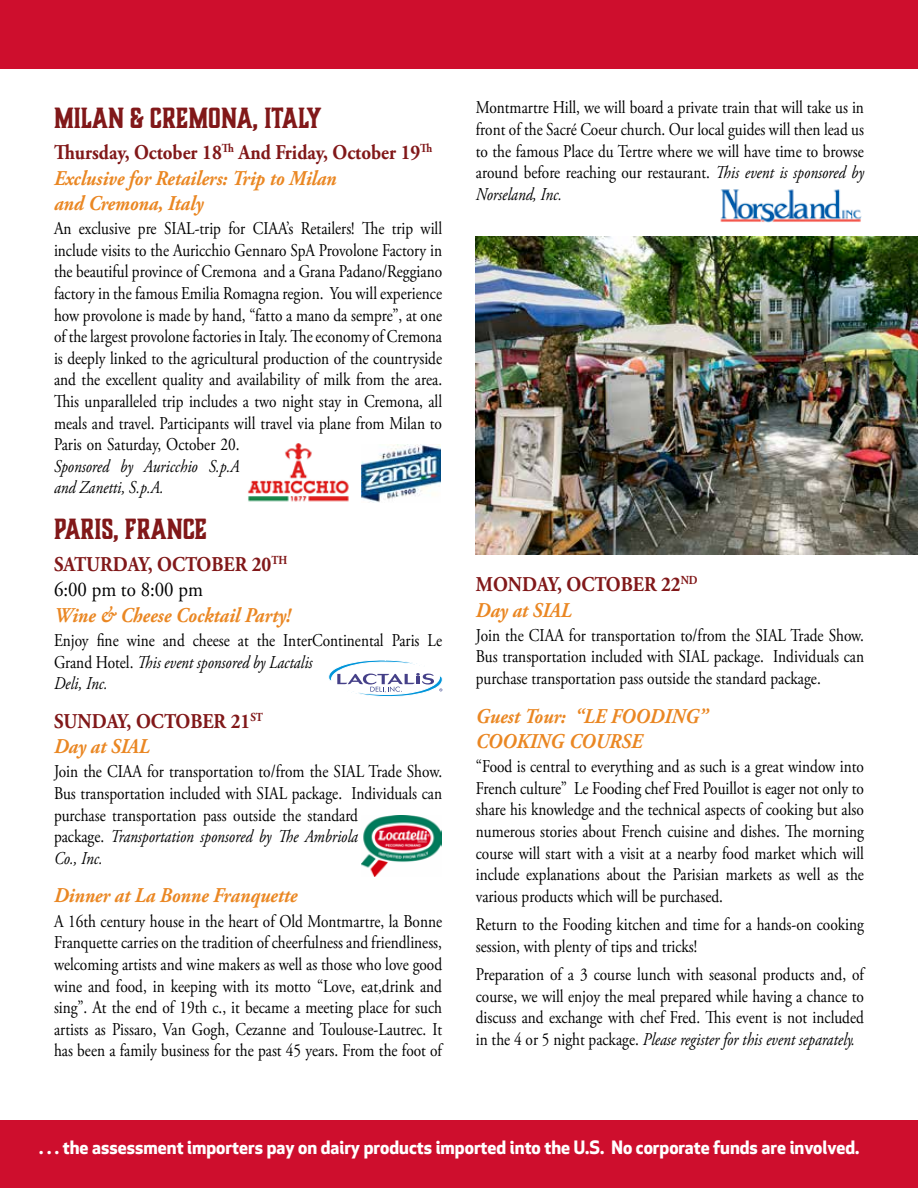
<style>
.page{position:relative;width:918px;height:1188px;background:#fff}
.page>*{position:absolute;margin:0;border:0;box-sizing:border-box;transform-origin:0 0}
.t1{font:700 27px "Boucherie Block";color:#811819}
.t2{font:italic 700 21px/25.2px "Adobe Garamond Pro";color:#ea8723;scale:.9 1}
.t3{font:700 21px/25.2px "Adobe Garamond Pro";color:#811819;scale:.9 1}
.t4{font:18px/21.6px "Adobe Garamond Pro";color:#000;text-align:justify;scale:.85 1}
.t5{font:700 18px "Apex New";color:#fff}
.t6{font:italic 18px/21.6px "Adobe Garamond Pro";color:#000;scale:.85 1}
.s1{font-style:normal;color:#811819}
.s2{font-weight:400;color:#000}
.s3{font-style:italic}
.s4{font-style:italic;color:#ea8723}
</style>
<div class="page">
<div style="left:0;top:0;width:918px;height:68px;background:#ce0e2d"></div>
<div style="left:0;top:1120px;width:918px;height:68px;background:#ce0e2d"></div>
<svg style="left:329px;top:660px;width:113px;height:37px"></svg>
<img style="left:361px;top:815px;width:81px;height:62px">
<img style="left:720px;top:189px;width:142px;height:34px">
<img style="left:248px;top:444px;width:101px;height:58px">
<img style="left:362px;top:444px;width:78px;height:58px">
<img style="left:476px;top:237px;width:442px;height:317px">
<h1 class="t1" style="left:54px;top:100px;width:269px">MILAN &amp; CREMONA, ITALY</h1>
<p class="t2" style="left:54px;top:141px;width:422px"><span class="s1">Thursday, October 18</span><sup>Th</sup> <span class="s1">And Friday, October 19</span><sup>Th<br></sup>Exclusive for Retailers: Trip to Milan<br>and Cremona, Italy</p>
<p class="t4" style="left:54px;top:218px;width:458px">An exclusive pre SIAL-trip for CIAA’s Retailers! The trip will include visits to the Auricchio Gennaro SpA Provolone Factory in the beautiful province of Cremona and a Grana Padano/Reggiano factory in the famous Emilia Romagna region. You will experience how provolone is made by hand, “fatto a mano da sempre”, at one of the largest provolone factories in Italy. The economy of Cremona is deeply linked to the agricultural production of the countryside and the excellent quality and availability of milk from the area.<br>This unparalleled trip includes a two night stay in Cremona, all meals and travel. Participants will travel via plane from Milan to Paris on Saturday, October 20.</p>
<p class="t6" style="left:54px;top:456px;width:220px">Sponsored by Auricchio S.p.A and Zanetti, S.p.A.</p>
<h1 class="t1" style="left:54px;top:511px;width:155px">PARIS, FRANCE</h1>
<p class="t3" style="left:54px;top:552px;width:261px">SATURDAY, OCTOBER 20<sup>TH<br></sup><span class="s2">6:00 pm to 8:00 pm</span></p>
<p class="t2" style="left:54px;top:603px;width:265px">Wine &amp; Cheese Cocktail Party!</p>
<p class="t4" style="left:54px;top:630px;width:458px;text-align:left">Enjoy fine wine and cheese at the InterContinental Paris Le<br>Grand Hotel. <span class="s3">This event sponsored by Lactalis<br>Deli, Inc.</span></p>
<p class="t3" style="left:54px;top:709px;width:234px">SUNDAY, OCTOBER 21<sup>ST<br></sup><span class="s4">Day at SIAL</span></p>
<p class="t4" style="left:54px;top:761px;width:458px;text-align:left">Join the CIAA for transportation to/from the SIAL Trade Show.<br>Bus transportation included with SIAL package. Individuals can purchase transportation pass outside the standard<br>package. <span class="s3">Transportation sponsored by The Ambriola<br>Co., Inc.</span></p>
<p class="t2" style="left:54px;top:884px;width:272px">Dinner at La Bonne Franquette</p>
<p class="t4" style="left:54px;top:911px;width:458px">A 16th century house in the heart of Old Montmartre, la Bonne Franquette carries on the tradition of cheerfulness and friendliness, welcoming artists and wine makers as well as those who love good wine and food, in keeping with its motto “Love, eat,drink and sing”. At the end of 19th c., it became a meeting place for such artists as Pissaro, Van Gogh, Cezanne and Toulouse-Lautrec. It has been a family business for the past 45 years. From the foot of</p>
<p class="t4" style="left:476px;top:98px;width:458px">Montmartre Hill, we will board a private train that will take us in front of the Sacré Coeur church. Our local guides will then lead us to the famous Place du Tertre where we will have time to browse around before reaching our restaurant. <span class="s3">This event is sponsored by Norseland, Inc.</span></p>
<p class="t3" style="left:476px;top:573px;width:248px">MONDAY, OCTOBER 22<sup>ND<br></sup><span class="s4">Day at SIAL</span></p>
<p class="t4" style="left:476px;top:625px;width:458px">Join the CIAA for transportation to/from the SIAL Trade Show.<br>Bus transportation included with SIAL package. Individuals can purchase transportation pass outside the standard package.</p>
<p class="t2" style="left:476px;top:704px;width:259px">Guest Tour: “LE FOODING”<br>COOKING COURSE</p>
<p class="t4" style="left:476px;top:756px;width:458px">“Food is central to everything and as such is a great window into French culture” Le Fooding chef Fred Pouillot is eager not only to share his knowledge and the technical aspects of cooking but also numerous stories about French cuisine and dishes. The morning course will start with a visit at a nearby food market which will include explanations about the Parisian markets as well as the various products which will be purchased.</p>
<p class="t4" style="left:476px;top:914px;width:458px">Return to the Fooding kitchen and time for a hands-on cooking session, with plenty of tips and tricks!</p>
<p class="t4" style="left:476px;top:964px;width:458px">Preparation of a 3 course lunch with seasonal products and, of course, we will enjoy the meal prepared while having a chance to discuss and exchange with chef Fred. This event is not included in the 4 or 5 night package. <span class="s3">Please register for this event separately.</span></p>
<p class="t5" style="left:39px;top:1134px;width:822px">. . . the assessment importers pay on dairy products imported into the U.S. No corporate funds are involved.</p>
</div>
